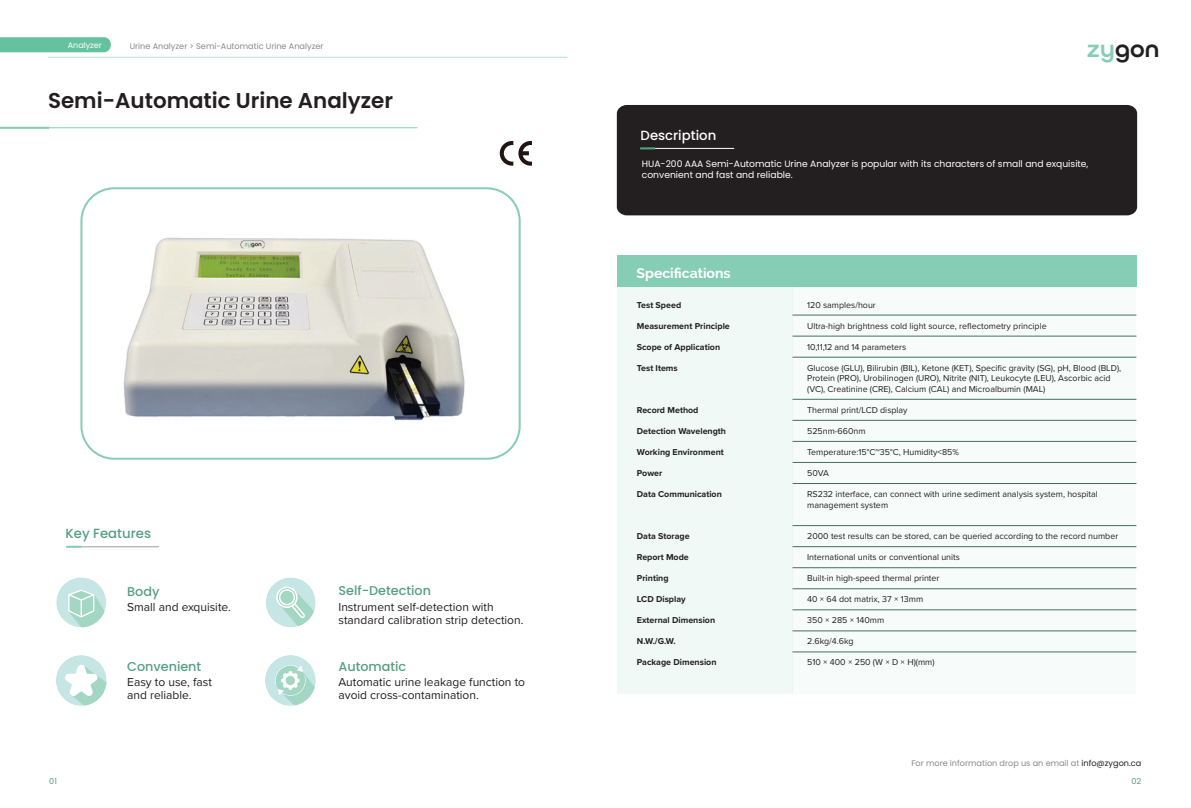
<style>
.page{position:relative;width:1191px;height:808px;background:#fff}
.page>*{position:absolute;margin:0;border:0;box-sizing:border-box;transform-origin:0 0}
.t1{font:600 24.8px "All Round Gothic";color:#211e1e}
.t2{font:600 21.4px "Poppins";color:#231f20}
.t3{font:700 14px "Raleway";color:#fff}
.t4{font:500 13.3px "Poppins";color:#fff}
.t5{font:500 13.3px "Poppins";color:#55a081}
.t6{font:500 12.8px "Poppins";color:#55a081}
.t7{font:12px/13px "Proxima Nova";color:#231f20}
.t8{font:9.2px/11px "Poppins";color:#fff}
.t9{font:8.9px/10.5px "Proxima Nova";color:#231f20}
.t10{font:700 8.9px "Proxima Nova";color:#231f20}
.t11{font:8.2px "Poppins";color:#8b8a8a}
.t12{font:8.2px "Poppins";color:#55a081}
.t13{font:8px "Poppins";color:#fff}
.s1{color:#85cdb4}
.s2{color:#231f20}
</style>
<div class="page">
<img style="left:123px;top:237px;width:342px;height:184px">
<div style="left:265px;top:655px;width:51px;height:51px;background:#c5e6e4;border-radius:50%"></div>
<svg style="left:275px;top:665px;width:41px;height:41px"></svg>
<div style="left:266px;top:577px;width:50px;height:50px;background:#c5e6e4;border-radius:50%"></div>
<svg style="left:276px;top:587px;width:40px;height:40px"></svg>
<div style="left:56px;top:655px;width:51px;height:51px;background:#c5e6e4;border-radius:50%"></div>
<svg style="left:64px;top:665px;width:43px;height:41px"></svg>
<div style="left:56px;top:577px;width:50px;height:50px;background:#c5e6e4;border-radius:50%"></div>
<svg style="left:68px;top:589px;width:38px;height:38px"></svg>
<div style="left:617px;top:105px;width:520px;height:110px;background:#231f20"></div>
<hr style="left:48px;top:57px;width:519px;height:1px;background:#85cdb4">
<hr style="left:0;top:127px;width:417px;height:1px;background:#85cdb4">
<hr style="left:0;top:127px;width:49px;height:2px;background:#85cdb4">
<svg style="left:0;top:37px;width:111px;height:15px"></svg>
<svg style="left:500px;top:141px;width:32px;height:25px"></svg>
<hr style="left:641px;top:148px;width:93px;height:1px;background:#fff">
<svg style="left:640px;top:147px;width:15px;height:2px"></svg>
<hr style="left:67px;top:546px;width:92px;height:1px;background:#9fa09f">
<svg style="left:66px;top:546px;width:15px;height:2px"></svg>
<div style="left:80px;top:187px;width:440px;height:273px;border:2px solid #85cdb4;border-radius:33px"></div>
<div style="left:617px;top:262px;width:175px;height:432px;background:#f0f9f6"></div>
<div style="left:792px;top:262px;width:344px;height:432px;background:#f7fcfa"></div>
<hr style="left:792px;top:315px;width:344px;height:1px;background:#40715b">
<hr style="left:792px;top:357px;width:344px;height:1px;background:#40715b">
<hr style="left:792px;top:336px;width:344px;height:1px;background:#40715b">
<hr style="left:792px;top:399px;width:344px;height:1px;background:#40715b">
<hr style="left:792px;top:420px;width:344px;height:1px;background:#40715b">
<hr style="left:792px;top:441px;width:344px;height:1px;background:#40715b">
<hr style="left:792px;top:462px;width:344px;height:1px;background:#40715b">
<hr style="left:792px;top:483px;width:344px;height:1px;background:#40715b">
<hr style="left:792px;top:525px;width:344px;height:1px;background:#40715b">
<hr style="left:792px;top:546px;width:344px;height:1px;background:#40715b">
<hr style="left:792px;top:589px;width:344px;height:1px;background:#40715b">
<hr style="left:792px;top:610px;width:344px;height:1px;background:#40715b">
<hr style="left:792px;top:631px;width:344px;height:1px;background:#40715b">
<hr style="left:792px;top:567px;width:344px;height:1px;background:#40715b">
<hr style="left:792px;top:652px;width:344px;height:1px;background:#40715b">
<div style="left:617px;top:255px;width:519px;height:31px;background:#85cdb4"></div>
<p class="t13" style="left:68px;top:40px;width:35px">Analyzer</p>
<p class="t11" style="left:130px;top:41px;width:195px">Urine Analyzer &gt; Semi-Automatic Urine Analyzer</p>
<h2 class="t2" style="left:48px;top:88px;width:346px">Semi-Automatic Urine Analyzer</h2>
<h3 class="t5" style="left:66px;top:526px;width:87px">Key Features</h3>
<h3 class="t6" style="left:127px;top:584px;width:34px">Body</h3>
<h3 class="t7" style="left:127px;top:599px;width:105px">Small and exquisite.</h3>
<h3 class="t6" style="left:127px;top:659px;width:76px">Convenient</h3>
<h3 class="t7" style="left:127px;top:675px;width:86px">Easy to use, fast and reliable.</h3>
<p class="t12" style="left:49px;top:777px;width:9px">01</p>
<h3 class="t6" style="left:338px;top:583px;width:94px">Self-Detection</h3>
<h3 class="t7" style="left:338px;top:600px;width:186px">Instrument self-detection with standard calibration strip detection.</h3>
<h3 class="t6" style="left:338px;top:659px;width:69px">Automatic</h3>
<h3 class="t7" style="left:338px;top:674px;width:188px">Automatic urine leakage function to avoid cross-contamination.</h3>
<h3 class="t4" style="left:640px;top:127px;width:77px">Description</h3>
<h1 class="t1" style="left:1087px;top:34px;width:74px"><span class="s1">zy</span>gon</h1>
<p class="t8" style="left:642px;top:158px;width:448px">HUA-200 AAA Semi-Automatic Urine Analyzer is popular with its characters of small and exquisite, convenient and fast and reliable.</p>
<h3 class="t3" style="left:636px;top:265px;width:96px">Specifications</h3>
<p class="t10" style="left:637px;top:298px;width:46px">Test Speed</p>
<p class="t10" style="left:637px;top:319px;width:94px">Measurement Principle</p>
<p class="t10" style="left:637px;top:340px;width:85px">Scope of Application</p>
<p class="t10" style="left:637px;top:361px;width:42px">Test Items</p>
<p class="t10" style="left:637px;top:403px;width:63px">Record Method</p>
<p class="t10" style="left:637px;top:424px;width:91px">Detection Wavelength</p>
<p class="t10" style="left:637px;top:445px;width:88px">Working Environment</p>
<p class="t10" style="left:637px;top:466px;width:27px">Power</p>
<p class="t10" style="left:637px;top:487px;width:86px">Data Communication</p>
<p class="t10" style="left:637px;top:529px;width:54px">Data Storage</p>
<p class="t10" style="left:637px;top:550px;width:53px">Report Mode</p>
<p class="t10" style="left:637px;top:571px;width:33px">Printing</p>
<p class="t10" style="left:637px;top:592px;width:50px">LCD Display</p>
<p class="t10" style="left:637px;top:613px;width:80px">External Dimension</p>
<p class="t10" style="left:637px;top:634px;width:40px">N.W./G.W.</p>
<p class="t10" style="left:637px;top:656px;width:81px">Package Dimension</p>
<p class="t9" style="left:807px;top:299px;width:70px">120 samples/hour</p>
<p class="t9" style="left:807px;top:320px;width:241px">Ultra-high brightness cold light source, reflectometry principle</p>
<p class="t9" style="left:807px;top:341px;width:100px">10,11,12 and 14 parameters</p>
<p class="t9" style="left:807px;top:362px;width:315px">Glucose (GLU), Bilirubin (BIL), Ketone (KET), Specific gravity (SG), pH, Blood (BLD),<br>Protein (PRO), Urobilinogen (URO), Nitrite (NIT), Leukocyte (LEU), Ascorbic acid (VC), Creatinine (CRE), Calcium (CAL) and Microalbumin (MAL)</p>
<p class="t9" style="left:807px;top:404px;width:102px">Thermal print/LCD display</p>
<p class="t9" style="left:807px;top:425px;width:60px">525nm-660nm</p>
<p class="t9" style="left:807px;top:446px;width:153px">Temperature:15°C~35°C, Humidity&lt;85%</p>
<p class="t9" style="left:807px;top:467px;width:23px">50VA</p>
<p class="t9" style="left:807px;top:488px;width:292px">RS232 interface, can connect with urine sediment analysis system, hospital management system</p>
<p class="t9" style="left:807px;top:530px;width:313px">2000 test results can be stored, can be queried according to the record number</p>
<p class="t9" style="left:807px;top:551px;width:154px">International units or conventional units</p>
<p class="t9" style="left:807px;top:572px;width:134px">Built-in high-speed thermal printer</p>
<p class="t9" style="left:807px;top:593px;width:118px">40 × 64 dot matrix, 37 × 13mm</p>
<p class="t9" style="left:807px;top:614px;width:79px">350 × 285 × 140mm</p>
<p class="t9" style="left:807px;top:635px;width:48px">2.6kg/4.6kg</p>
<p class="t9" style="left:807px;top:656px;width:129px">510 × 400 × 250 (W × D × H)(mm)</p>
<p class="t11" style="left:911px;top:758px;width:231px">For more information drop us an email at <span class="s2">info@zygon.ca</span></p>
<p class="t12" style="left:1131px;top:776px;width:11px">02</p>
</div>
